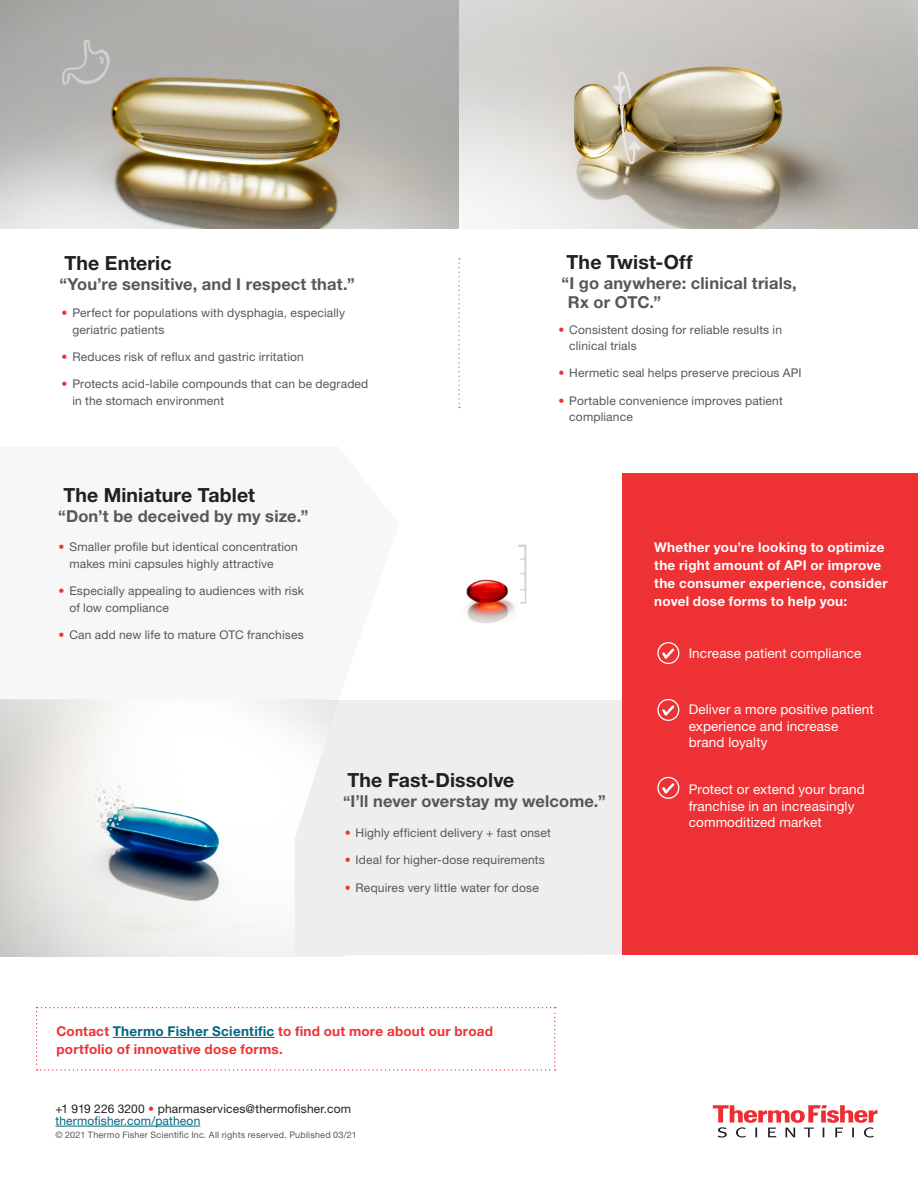
<style>
.page{position:relative;width:918px;height:1188px;background:#fff}
.page>*{position:absolute;margin:0;border:0;box-sizing:border-box;transform-origin:0 0}
.TF_Subhead_1{font:700 19.5px "Helvetica Neue LT Std";letter-spacing:.005em;color:#231f20}
.TF_Subhead_1-2{font:700 16.5px/19.6px "Helvetica Neue LT Std";letter-spacing:.01em;color:#555759}
.t1{font:13.5px/16.5px "Helvetica Neue LT Std";letter-spacing:.01em;color:#fff}
.TF_Body{font:700 13.5px/18px "Helvetica Neue LT Std";letter-spacing:.02em;color:#fff}
.TF_Body-2{font:700 13.5px/18px "Helvetica Neue LT Std";letter-spacing:.02em;color:#ee3134}
.t2{font:12px/16.5px "Helvetica Neue LT Std";letter-spacing:.015em;color:#555759}
.t3{font:12px/12px "Helvetica Neue LT Std";letter-spacing:.015em;color:#231f20}
.t4{font:9px "Helvetica Neue LT Std";letter-spacing:.02em;color:#555759}
.s1{color:#ee3134}
.s2{font-size:15.6px}
.s3{color:#00677f}
.s4{color:#ee2d33}
</style>
<div class="page">
<img style="left:0;top:699px;width:345px;height:257px">
<div style="left:295px;top:834px;width:327px;height:121px;background:#eee"></div>
<div style="left:622px;top:473px;width:296px;height:482px;background:#ee3134"></div>
<svg style="left:36px;top:1007px;width:520px;height:64px"></svg>
<img style="left:0;top:0;width:918px;height:229px">
<svg style="left:657px;top:642px;width:23px;height:22px"></svg>
<svg style="left:657px;top:699px;width:23px;height:22px"></svg>
<svg style="left:657px;top:777px;width:23px;height:22px"></svg>
<img style="left:62px;top:40px;width:578px;height:794px">
<svg style="left:713px;top:1105px;width:165px;height:33px"></svg>
<hr style="left:56px;top:1126px;width:144px;height:1px;background:#00677f">
<p class="TF_Subhead_1" style="left:65px;top:251px;width:109px">The Enteric</p>
<p class="TF_Subhead_1-2" style="left:59px;top:274px;width:297px">“You’re sensitive, and I respect that.”</p>
<p class="t2" style="left:72px;top:304px;width:274px;text-indent:-11px"><span class="s1">•</span> Perfect for populations with dysphagia, especially geriatric patients</p>
<p class="t2" style="left:62px;top:348px;width:244px"><span class="s1">•</span> Reduces risk of reflux and gastric irritation</p>
<p class="t2" style="left:72px;top:376px;width:297px;text-indent:-11px"><span class="s1">•</span> Protects acid-labile compounds that can be degraded in the stomach environment</p>
<p class="TF_Subhead_1" style="left:63px;top:483px;width:193px">The Miniature Tablet</p>
<p class="TF_Subhead_1-2" style="left:58px;top:506px;width:252px">“Don’t be deceived by my size.”</p>
<p class="t2" style="left:69px;top:538px;width:230px;text-indent:-11px"><span class="s1">•</span> Smaller profile but identical concentration makes mini capsules highly attractive</p>
<p class="t2" style="left:69px;top:582px;width:236px;text-indent:-11px"><span class="s1">•</span> Especially appealing to audiences with risk of low compliance</p>
<p class="t2" style="left:58px;top:626px;width:247px"><span class="s1">•</span> Can add new life to mature OTC franchises</p>
<p class="TF_Subhead_1" style="left:567px;top:250px;width:128px">The Twist-Off</p>
<p class="TF_Subhead_1-2" style="left:568px;top:272px;width:230px;text-indent:-6px">“I go anywhere: clinical trials,<br>Rx or OTC.”</p>
<p class="t2" style="left:569px;top:321px;width:214px;text-indent:-11px"><span class="s1">•</span> Consistent dosing for reliable results in clinical trials</p>
<p class="t2" style="left:558px;top:365px;width:245px"><span class="s1">•</span> Hermetic seal helps preserve precious API</p>
<p class="t2" style="left:569px;top:392px;width:215px;text-indent:-11px"><span class="s1">•</span> Portable convenience improves patient compliance</p>
<p class="TF_Body" style="left:654px;top:538px;width:235px">Whether you’re looking to optimize the right amount of API or improve the consumer experience, consider novel dose forms to help you:</p>
<p class="t1" style="left:675px;top:645px;width:188px"><span class="s1">•</span> Increase patient compliance</p>
<p class="TF_Subhead_1" style="left:348px;top:768px;width:168px">The Fast-Dissolve</p>
<p class="TF_Subhead_1-2" style="left:343px;top:791px;width:264px"><span class="s2">“</span>I’ll never overstay my welcome.”</p>
<p class="t2" style="left:345px;top:824px;width:208px"><span class="s1">•</span> Highly efficient delivery + fast onset</p>
<p class="t2" style="left:345px;top:851px;width:202px"><span class="s1">•</span> Ideal for higher-dose requirements</p>
<p class="t2" style="left:345px;top:879px;width:196px"><span class="s1">•</span> Requires very little water for dose</p>
<p class="TF_Body-2" style="left:56px;top:1022px;width:438px">Contact <span class="s3">Thermo Fisher Scientific</span> to find out more about our broad portfolio of innovative dose forms.</p>
<p class="t3" style="left:56px;top:1102px;width:297px">+1 919 226 3200 <span class="s4">•</span> pharmaservices@thermofisher.com <span class="s3">thermofisher.com/patheon</span></p>
<p class="t4" style="left:56px;top:1129px;width:303px">© 2021 Thermo Fisher Scientific Inc. All rights reserved. Published 03/21</p>
<p class="t1" style="left:689px;top:701px;width:186px;text-indent:-14px"><span class="s1">•</span> Deliver a more positive patient experience and increase brand loyalty</p>
<p class="t1" style="left:689px;top:781px;width:178px;text-indent:-14px"><span class="s1">•</span> Protect or extend your brand franchise in an increasingly commoditized market</p>
</div>
